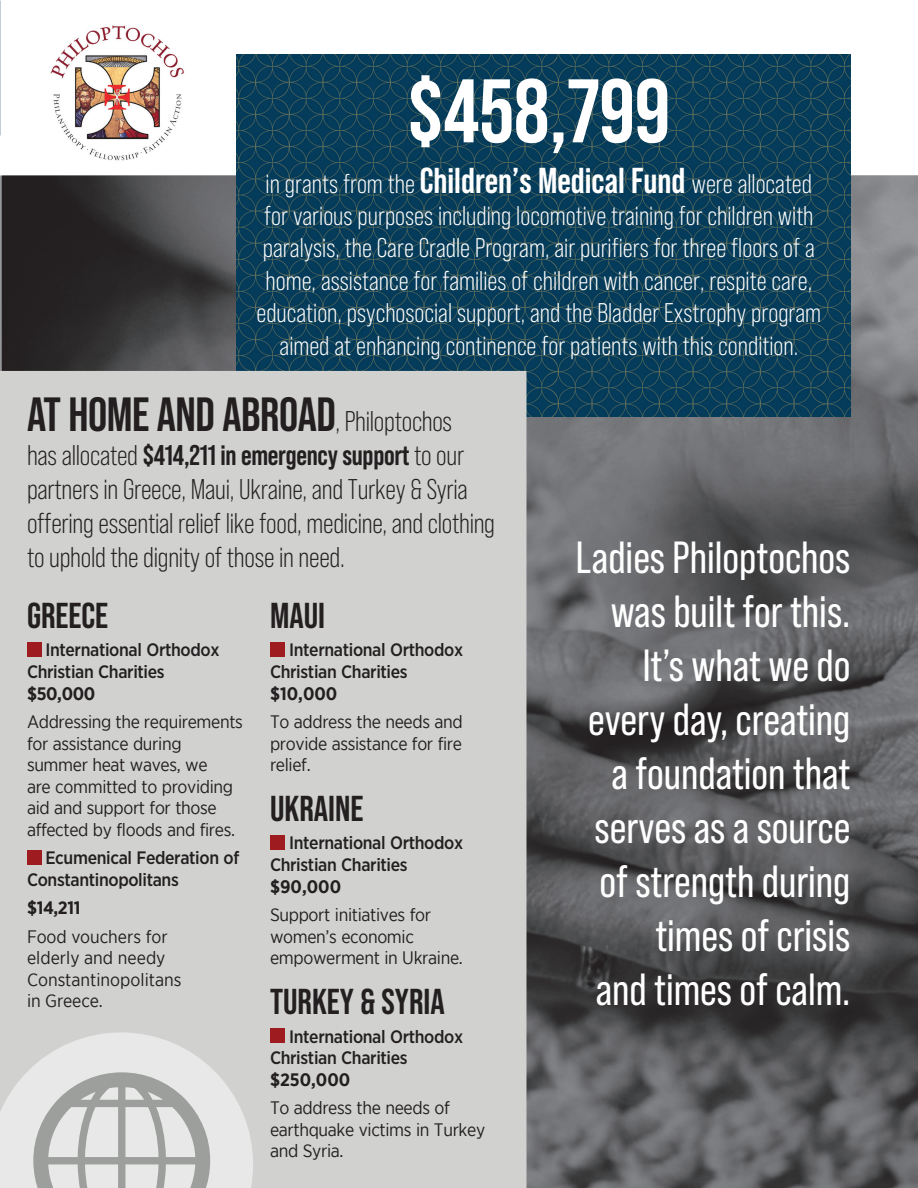
<style>
.page{position:relative;width:918px;height:1188px;background:#fff}
.page>*{position:absolute;margin:0;border:0;box-sizing:border-box;transform-origin:0 0}
.t1{font:700 90px "Bebas Neue Pro";color:#fff}
.t2{font:700 48px "Bebas Neue Pro";letter-spacing:-.01em;color:#231f20}
.t3{font:45px/54px "Bebas Neue Pro";color:#fff;text-align:right}
.t4{font:700 36px "Bebas Neue Pro";color:#231f20}
.t5{font:28.5px/34.2px "Bebas Neue Pro";letter-spacing:-.01em;color:#231f20}
.t6{font:27px/32.4px "Bebas Neue Pro";color:#fff;text-align:center}
.t7{font:18px/21.6px "Gotham Narrow";letter-spacing:-.02em;color:#231f20}
.t8{font:500 18px/21.6px "Gotham Narrow";letter-spacing:-.02em;color:#231f20}
.t9{font:18px/21.6px "Gotham Narrow";color:#231f20}
.t10{font:700 18px "Gotham Narrow";color:#231f20}
.s1{font-weight:700;font-size:36px}
.s2{font-weight:400;font-size:28.5px}
.s3{font-weight:700}
</style>
<div class="page">
<img style="left:2px;top:176px;width:916px;height:1012px">
<img style="left:0;top:0;width:1px;height:135px">
<img style="left:236px;top:54px;width:614px;height:363px">
<div style="left:0;top:371px;width:526px;height:817px;background:#d1d2d0"></div>
<div style="left:27px;top:642px;width:14px;height:14px;background:#9e1c1f"></div>
<div style="left:27px;top:850px;width:14px;height:14px;background:#9e1c1f"></div>
<div style="left:270px;top:642px;width:14px;height:14px;background:#9e1c1f"></div>
<div style="left:270px;top:835px;width:14px;height:14px;background:#9e1c1f"></div>
<div style="left:270px;top:1028px;width:14px;height:15px;background:#9e1c1f"></div>
<svg style="left:0;top:1032px;width:253px;height:156px"></svg>
<img style="left:50px;top:25px;width:134px;height:136px">
<h1 class="t1" style="left:407px;top:60px;width:264px">$458,799</h1>
<p class="t6" style="left:257px;top:167px;width:566px">in grants from the <span class="s1">Children’s Medical Fund</span> were allocated for various purposes including locomotive training for children with paralysis, the Care Cradle Program, air purifiers for three floors of a home, assistance for families of children with cancer, respite care, education, psychosocial support, and the Bladder Exstrophy program aimed at enhancing continence for patients with this condition.</p>
<h2 class="t2" style="left:27px;top:386px;width:427px">AT HOME AND ABROAD<span class="s2">, Philoptochos</span></h2>
<p class="t5" style="left:27px;top:438px;width:470px">has allocated <span class="s3">$414,211 in emergency support</span> to our partners in Greece, Maui, Ukraine, and Turkey &amp; Syria offering essential relief like food, medicine, and clothing to uphold the dignity of those in need.</p>
<h3 class="t4" style="left:27px;top:595px;width:83px">GREECE</h3>
<p class="t8" style="left:27px;top:639px;width:194px;text-indent:18px">International Orthodox<br>Christian Charities</p>
<p class="t10" style="left:27px;top:682px;width:70px">$50,000</p>
<p class="t7" style="left:27px;top:710px;width:217px">Addressing the requirements for assistance during summer heat waves, we<br>are committed to providing aid and support for those affected by floods and fires.</p>
<p class="t8" style="left:27px;top:847px;width:214px;text-indent:18px">Ecumenical Federation of<br>Constantinopolitans</p>
<p class="t10" style="left:27px;top:896px;width:55px">$14,211</p>
<p class="t9" style="left:27px;top:925px;width:156px">Food vouchers for elderly and needy<br>Constantinopolitans in Greece.</p>
<h3 class="t4" style="left:270px;top:595px;width:57px">MAUI</h3>
<p class="t8" style="left:270px;top:639px;width:195px;text-indent:19px">International Orthodox<br>Christian Charities</p>
<p class="t10" style="left:270px;top:682px;width:69px">$10,000</p>
<p class="t7" style="left:270px;top:710px;width:194px;text-align:justify">To address the needs and provide assistance for fire relief.</p>
<h3 class="t4" style="left:270px;top:788px;width:95px">UKRAINE</h3>
<p class="t8" style="left:270px;top:832px;width:195px;text-indent:19px">International Orthodox<br>Christian Charities</p>
<p class="t10" style="left:270px;top:875px;width:73px">$90,000</p>
<p class="t7" style="left:270px;top:904px;width:194px">Support initiatives for women’s economic empowerment in Ukraine.</p>
<h3 class="t4" style="left:270px;top:981px;width:176px">TURKEY &amp; SYRIA</h3>
<p class="t8" style="left:270px;top:1025px;width:195px;text-indent:19px">International Orthodox<br>Christian Charities</p>
<p class="t10" style="left:270px;top:1068px;width:82px">$250,000</p>
<p class="t7" style="left:270px;top:1097px;width:217px">To address the needs of earthquake victims in Turkey and Syria.</p>
<h3 class="t3" style="left:576px;top:530px;width:276px">Ladies Philoptochos was built for this.<br>It’s what we do every day, creating a foundation that serves as a source of strength during times of crisis<br>and times of calm.</h3>
</div>
